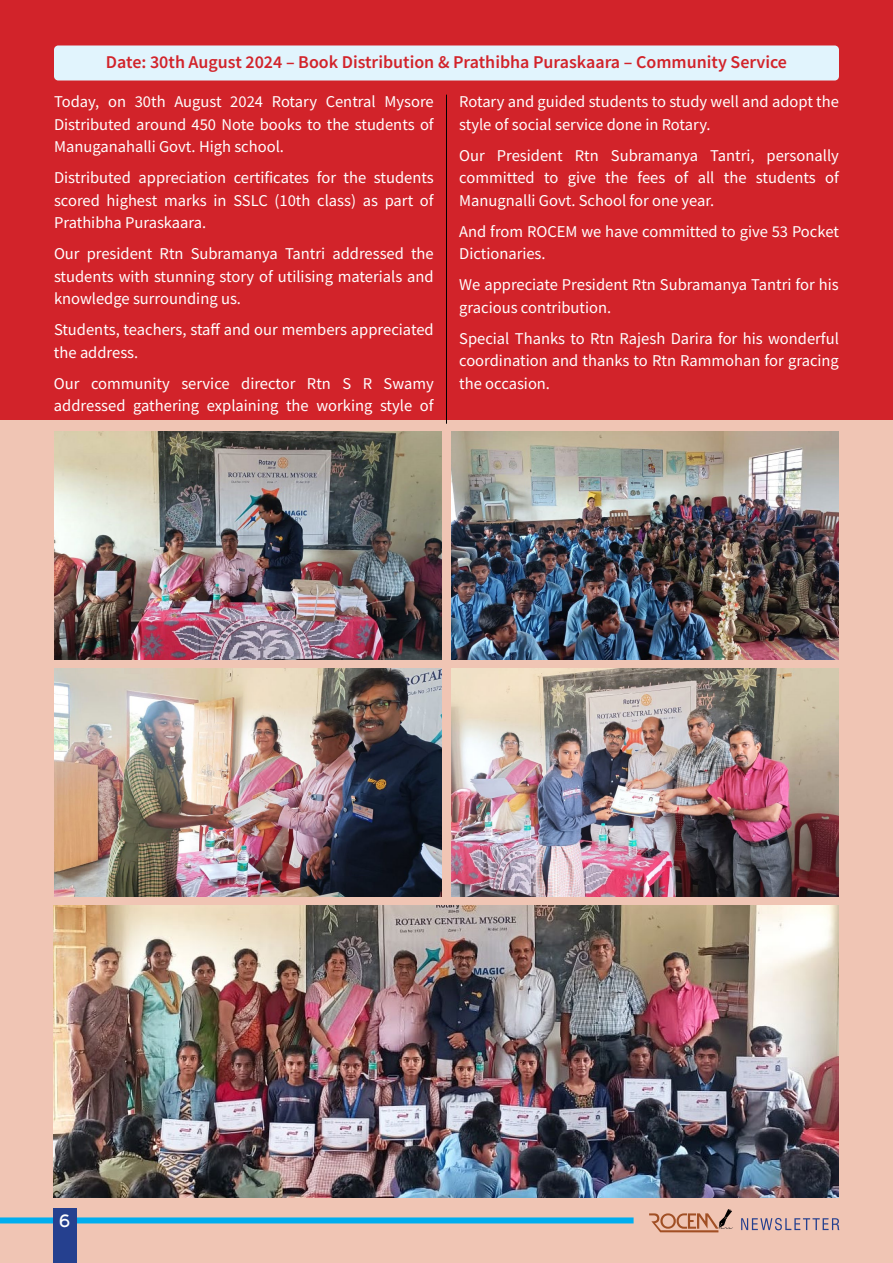
<style>
.page{position:relative;width:893px;height:1263px;background:#fff}
.page>*{position:absolute;margin:0;border:0;box-sizing:border-box;transform-origin:0 0}
.t1{font:600 18px "Source Sans Pro";color:#d2232a}
.t2{font:16.5px/22.5px "Source Sans Pro";color:#fff;text-align:justify}
.t3{font:16.5px "Arkhip";color:#fff}
</style>
<div class="page">
<div style="left:0;top:0;width:893px;height:420px;background:#d2232a"></div>
<div style="left:0;top:420px;width:893px;height:843px;background:#f0c5b4"></div>
<svg style="left:649px;top:1209px;width:84px;height:23px"></svg>
<svg style="left:741px;top:1218px;width:98px;height:12px"></svg>
<div style="left:0;top:1217px;width:634px;height:6px;background:#00aeef"></div>
<div style="left:53px;top:1209px;width:24px;height:54px;background:#25408f"></div>
<div style="left:54px;top:45px;width:785px;height:36px;background:#e1f4fd;border-radius:4px"></div>
<hr style="left:446px;top:95px;width:1px;height:329px;background:#000">
<img style="left:54px;top:432px;width:388px;height:228px">
<img style="left:451px;top:432px;width:388px;height:228px">
<img style="left:54px;top:668px;width:388px;height:228px">
<img style="left:54px;top:906px;width:785px;height:291px">
<img style="left:451px;top:668px;width:388px;height:228px">
<p class="t1" style="left:106px;top:50px;width:683px">Date: 30th August 2024 – Book Distribution &amp; Prathibha Puraskaara – Community Service</p>
<p class="t2" style="left:54px;top:90px;width:381px">Today, on 30th August 2024 Rotary Central Mysore Distributed around 450 Note books to the students of Manuganahalli Govt. High school.</p>
<p class="t2" style="left:54px;top:166px;width:381px">Distributed appreciation certificates for the students scored highest marks in SSLC (10th class) as part of Prathibha Puraskaara.</p>
<p class="t2" style="left:54px;top:242px;width:381px">Our president Rtn Subramanya Tantri addressed the students with stunning story of utilising materials and knowledge surrounding us.</p>
<p class="t2" style="left:54px;top:318px;width:381px">Students, teachers, staff and our members appreciated the address.</p>
<p class="t2" style="left:54px;top:372px;width:381px">Our community service director Rtn S R Swamy addressed gathering explaining the working style of</p>
<p class="t2" style="left:459px;top:90px;width:381px">Rotary and guided students to study well and adopt the style of social service done in Rotary.</p>
<p class="t2" style="left:459px;top:144px;width:381px">Our President Rtn Subramanya Tantri, personally committed to give the fees of all the students of Manugnalli Govt. School for one year.</p>
<p class="t2" style="left:459px;top:220px;width:381px">And from ROCEM we have committed to give 53 Pocket<br>Dictionaries.</p>
<p class="t2" style="left:459px;top:273px;width:381px">We appreciate President Rtn Subramanya Tantri for his gracious contribution.</p>
<p class="t2" style="left:459px;top:327px;width:381px">Special Thanks to Rtn Rajesh Darira for his wonderful coordination and thanks to Rtn Rammohan for gracing the occasion.</p>
<p class="t3" style="left:59px;top:1211px;width:13px">6</p>
</div>
